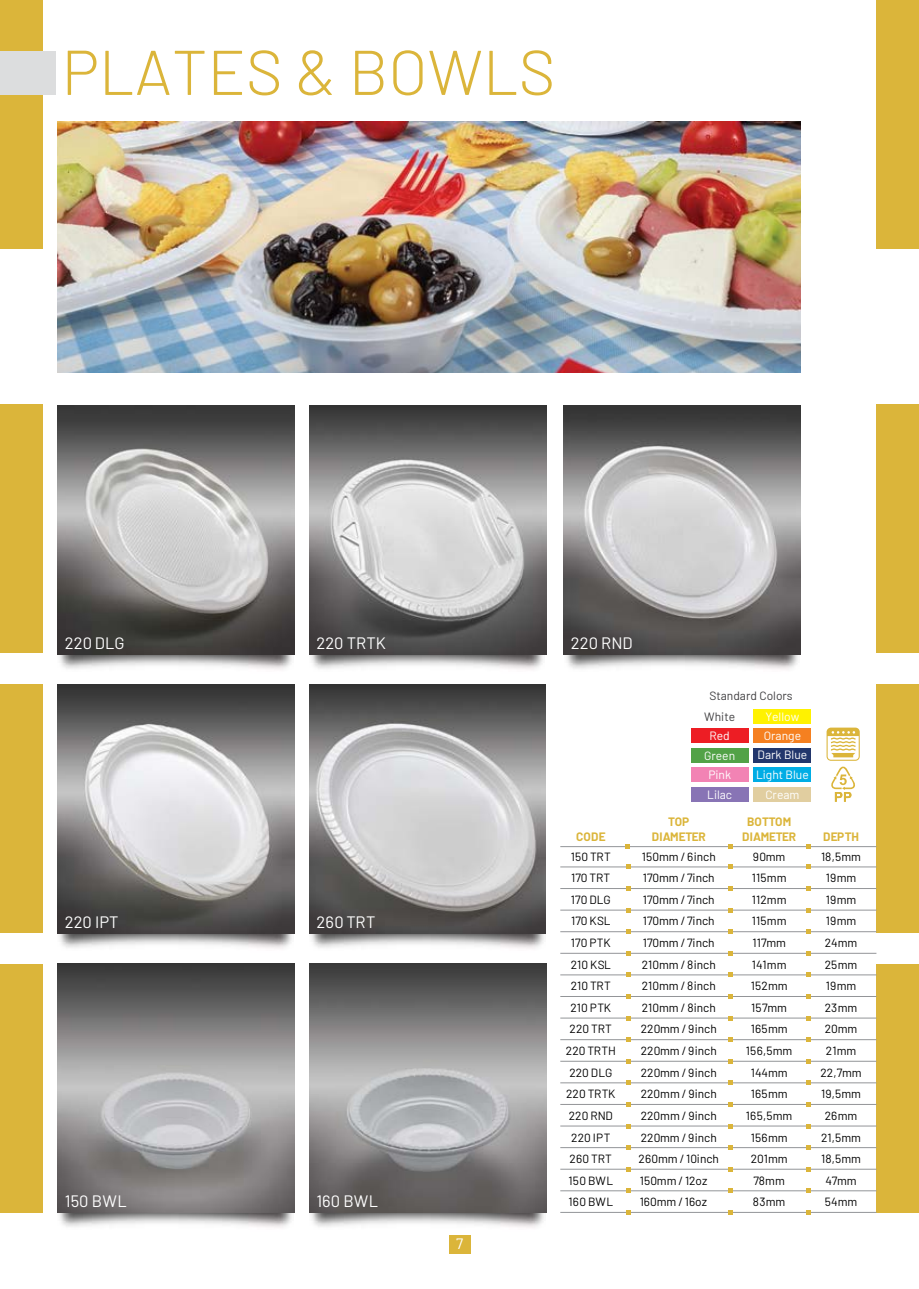
<style>
.page{position:relative;width:919px;height:1289px;background:#fff}
.page>*{position:absolute;margin:0;border:0;box-sizing:border-box;transform-origin:0 0}
.t1{font:300 63px "Barlow";color:#dbb53a}
.t2{font:16.5px "Barlow";color:#fff}
.t3{font:15px "Barlow";color:#fff}
.t4{font:12px/19.5px "Barlow";color:#fff;text-align:center}
.t5{font:12px "Barlow";color:#414042}
.t6{font:11.85px/21.6px "Barlow";color:#010101;text-align:center}
.t7{font:700 11.85px/15.3px "Barlow";letter-spacing:-.01em;color:#dbb53a;text-align:center}
.t8{font:700 11.85px/15.3px "Barlow";letter-spacing:-.035em;color:#dbb53a;text-align:center}
.t9{font:700 11.85px "Barlow";letter-spacing:.01em;color:#dbb53a}
</style>
<div class="page">
<img style="left:309px;top:963px;width:237px;height:277px">
<img style="left:58px;top:122px;width:742px;height:251px">
<div style="left:0;top:963px;width:43px;height:249px;background:#dbb53a"></div>
<div style="left:876px;top:963px;width:42px;height:249px;background:#dbb53a"></div>
<div style="left:0;top:684px;width:43px;height:249px;background:#dbb53a"></div>
<div style="left:876px;top:684px;width:42px;height:249px;background:#dbb53a"></div>
<div style="left:0;top:404px;width:43px;height:248px;background:#dbb53a"></div>
<div style="left:876px;top:404px;width:42px;height:248px;background:#dbb53a"></div>
<img style="left:58px;top:963px;width:236px;height:265px">
<img style="left:58px;top:684px;width:236px;height:265px">
<img style="left:58px;top:405px;width:236px;height:265px">
<img style="left:309px;top:405px;width:237px;height:265px">
<img style="left:563px;top:405px;width:237px;height:265px">
<div style="left:449px;top:1235px;width:21px;height:18px;background:#dbb53a"></div>
<div style="left:0;top:0;width:43px;height:249px;background:#dbb53a"></div>
<div style="left:876px;top:0;width:42px;height:249px;background:#dbb53a"></div>
<div style="left:0;top:51px;width:55px;height:44px;background:#dcddde"></div>
<svg style="left:826px;top:727px;width:33px;height:74px"></svg>
<img style="left:309px;top:684px;width:237px;height:265px">
<hr style="left:560px;top:846px;width:316px;height:1px;background:#939598">
<hr style="left:560px;top:866px;width:316px;height:1px;background:#939598">
<hr style="left:560px;top:888px;width:316px;height:1px;background:#939598">
<hr style="left:560px;top:909px;width:316px;height:1px;background:#939598">
<hr style="left:560px;top:931px;width:316px;height:1px;background:#939598">
<hr style="left:560px;top:952px;width:316px;height:1px;background:#939598">
<hr style="left:560px;top:974px;width:316px;height:1px;background:#939598">
<hr style="left:560px;top:996px;width:316px;height:1px;background:#939598">
<hr style="left:560px;top:1017px;width:316px;height:1px;background:#939598">
<hr style="left:560px;top:1039px;width:316px;height:1px;background:#939598">
<hr style="left:560px;top:1060px;width:316px;height:1px;background:#939598">
<hr style="left:560px;top:1082px;width:316px;height:1px;background:#939598">
<hr style="left:560px;top:1104px;width:316px;height:1px;background:#939598">
<hr style="left:560px;top:1125px;width:316px;height:1px;background:#939598">
<hr style="left:560px;top:1147px;width:316px;height:1px;background:#939598">
<hr style="left:560px;top:1168px;width:316px;height:1px;background:#939598">
<hr style="left:560px;top:1190px;width:316px;height:1px;background:#939598">
<hr style="left:560px;top:1211px;width:316px;height:1px;background:#939598">
<svg style="left:625px;top:844px;width:5px;height:4px"></svg>
<svg style="left:625px;top:864px;width:5px;height:5px"></svg>
<svg style="left:626px;top:886px;width:4px;height:4px"></svg>
<svg style="left:625px;top:908px;width:5px;height:4px"></svg>
<svg style="left:625px;top:929px;width:5px;height:4px"></svg>
<svg style="left:625px;top:951px;width:5px;height:4px"></svg>
<svg style="left:625px;top:972px;width:5px;height:5px"></svg>
<svg style="left:626px;top:994px;width:4px;height:4px"></svg>
<svg style="left:625px;top:1016px;width:5px;height:4px"></svg>
<svg style="left:625px;top:1037px;width:5px;height:4px"></svg>
<svg style="left:625px;top:1059px;width:5px;height:4px"></svg>
<svg style="left:625px;top:1080px;width:5px;height:4px"></svg>
<svg style="left:626px;top:1102px;width:4px;height:4px"></svg>
<svg style="left:625px;top:1124px;width:5px;height:4px"></svg>
<svg style="left:625px;top:1145px;width:5px;height:4px"></svg>
<svg style="left:625px;top:1167px;width:5px;height:4px"></svg>
<svg style="left:625px;top:1188px;width:5px;height:4px"></svg>
<svg style="left:625px;top:1210px;width:5px;height:4px"></svg>
<svg style="left:727px;top:844px;width:5px;height:4px"></svg>
<svg style="left:728px;top:864px;width:4px;height:5px"></svg>
<svg style="left:728px;top:886px;width:4px;height:4px"></svg>
<svg style="left:728px;top:908px;width:4px;height:4px"></svg>
<svg style="left:728px;top:929px;width:4px;height:4px"></svg>
<svg style="left:728px;top:951px;width:4px;height:4px"></svg>
<svg style="left:728px;top:972px;width:4px;height:5px"></svg>
<svg style="left:728px;top:994px;width:4px;height:4px"></svg>
<svg style="left:728px;top:1016px;width:4px;height:4px"></svg>
<svg style="left:728px;top:1037px;width:4px;height:4px"></svg>
<svg style="left:728px;top:1059px;width:4px;height:4px"></svg>
<svg style="left:728px;top:1080px;width:4px;height:4px"></svg>
<svg style="left:728px;top:1102px;width:4px;height:4px"></svg>
<svg style="left:728px;top:1124px;width:4px;height:4px"></svg>
<svg style="left:728px;top:1145px;width:4px;height:4px"></svg>
<svg style="left:728px;top:1167px;width:4px;height:4px"></svg>
<svg style="left:728px;top:1188px;width:4px;height:4px"></svg>
<svg style="left:728px;top:1210px;width:4px;height:4px"></svg>
<svg style="left:806px;top:844px;width:4px;height:4px"></svg>
<svg style="left:806px;top:864px;width:4px;height:5px"></svg>
<svg style="left:806px;top:886px;width:4px;height:4px"></svg>
<svg style="left:806px;top:908px;width:4px;height:4px"></svg>
<svg style="left:806px;top:929px;width:4px;height:4px"></svg>
<svg style="left:806px;top:951px;width:4px;height:4px"></svg>
<svg style="left:806px;top:972px;width:4px;height:5px"></svg>
<svg style="left:806px;top:994px;width:4px;height:4px"></svg>
<svg style="left:806px;top:1016px;width:4px;height:4px"></svg>
<svg style="left:806px;top:1037px;width:4px;height:4px"></svg>
<svg style="left:806px;top:1059px;width:4px;height:4px"></svg>
<svg style="left:806px;top:1080px;width:4px;height:4px"></svg>
<svg style="left:806px;top:1102px;width:4px;height:4px"></svg>
<svg style="left:806px;top:1124px;width:4px;height:4px"></svg>
<svg style="left:806px;top:1145px;width:4px;height:4px"></svg>
<svg style="left:806px;top:1167px;width:4px;height:4px"></svg>
<svg style="left:806px;top:1188px;width:4px;height:4px"></svg>
<svg style="left:806px;top:1210px;width:4px;height:4px"></svg>
<div style="left:691px;top:728px;width:57px;height:15px;background:#ed1d24"></div>
<div style="left:691px;top:748px;width:57px;height:14px;background:#52a247"></div>
<div style="left:691px;top:767px;width:57px;height:15px;background:#f283b4"></div>
<div style="left:691px;top:787px;width:57px;height:14px;background:#8874b5"></div>
<div style="left:753px;top:709px;width:57px;height:14px;background:#fff200"></div>
<div style="left:753px;top:728px;width:57px;height:15px;background:#f58020"></div>
<div style="left:753px;top:748px;width:57px;height:15px;background:#22366c"></div>
<div style="left:753px;top:767px;width:57px;height:15px;background:#00ade5"></div>
<div style="left:753px;top:787px;width:57px;height:14px;background:#e1cea0"></div>
<h1 class="t1" style="left:62px;top:27px;width:495px">PLATES &amp; BOWLS</h1>
<h2 class="t2" style="left:65px;top:630px;width:61px">220 DLG</h2>
<h2 class="t2" style="left:316px;top:630px;width:71px">220 TRTK</h2>
<h2 class="t2" style="left:571px;top:630px;width:63px">220 RND</h2>
<h2 class="t2" style="left:65px;top:909px;width:55px">220 IPT</h2>
<h2 class="t2" style="left:316px;top:909px;width:60px">260 TRT</h2>
<h2 class="t2" style="left:65px;top:1188px;width:63px">150 BWL</h2>
<h2 class="t2" style="left:316px;top:1188px;width:63px">160 BWL</h2>
<p class="t3" style="left:456px;top:1233px;width:9px">7</p>
<p class="t9" style="left:576px;top:828px;width:31px">CODE</p>
<p class="t6" style="left:566px;top:844px;width:51px">150 TRT<br>170 TRT<br>170 DLG<br>170 KSL<br>170 PTK<br>210 KSL<br>210 TRT<br>210 PTK<br>220 TRT<br>220 TRTH<br>220 DLG<br>220 TRTK<br>220 RND<br>220 IPT<br>260 TRT<br>150 BWL<br>160 BWL</p>
<p class="t5" style="left:709px;top:686px;width:85px">Standard Colors</p>
<p class="t5" style="left:704px;top:707px;width:32px">White</p>
<p class="t4" style="left:704px;top:725px;width:33px">Red<br>Green<br>Pink<br>Lilac</p>
<p class="t8" style="left:652px;top:813px;width:55px">TOP<br>DIAMETER</p>
<p class="t6" style="left:641px;top:844px;width:75px">150mm / 6inch</p>
<p class="t6" style="left:643px;top:866px;width:73px">170mm / 7inch</p>
<p class="t6" style="left:643px;top:887px;width:73px">170mm / 7inch</p>
<p class="t6" style="left:643px;top:909px;width:73px">170mm / 7inch</p>
<p class="t6" style="left:643px;top:931px;width:73px">170mm / 7inch</p>
<p class="t6" style="left:641px;top:952px;width:75px">210mm / 8inch</p>
<p class="t6" style="left:641px;top:974px;width:75px">210mm / 8inch</p>
<p class="t6" style="left:641px;top:995px;width:76px">210mm / 8inch</p>
<p class="t6" style="left:640px;top:1017px;width:78px">220mm / 9inch</p>
<p class="t6" style="left:640px;top:1039px;width:78px">220mm / 9inch</p>
<p class="t6" style="left:640px;top:1060px;width:78px">220mm / 9inch</p>
<p class="t6" style="left:640px;top:1082px;width:78px">220mm / 9inch</p>
<p class="t6" style="left:640px;top:1103px;width:78px">220mm / 9inch</p>
<p class="t6" style="left:640px;top:1125px;width:78px">220mm / 9inch</p>
<p class="t6" style="left:638px;top:1147px;width:82px">260mm / 10inch</p>
<p class="t6" style="left:639px;top:1168px;width:69px">150mm / 12oz</p>
<p class="t6" style="left:639px;top:1190px;width:69px">160mm / 16oz</p>
<p class="t4" style="left:757px;top:706px;width:51px;line-height:19px">Yellow<br>Orange<br>Dark Blue</p>
<p class="t4" style="left:756px;top:764px;width:54px">Light Blue<br>Cream</p>
<p class="t7" style="left:742px;top:813px;width:55px">BOTTOM<br>DIAMETER</p>
<p class="t6" style="left:745px;top:844px;width:48px">90mm<br>115mm<br>112mm<br>115mm<br>117mm<br>141mm<br>152mm<br>157mm<br>165mm<br>156,5mm<br>144mm<br>165mm<br>165,5mm<br>156mm<br>201mm<br>78mm<br>83mm</p>
<p class="t9" style="left:823px;top:828px;width:37px">DEPTH</p>
<p class="t6" style="left:820px;top:844px;width:43px">18,5mm<br>19mm<br>19mm<br>19mm<br>24mm<br>25mm<br>19mm<br>23mm<br>20mm<br>21mm<br>22,7mm<br>19,5mm<br>26mm<br>21,5mm<br>18,5mm<br>47mm<br>54mm</p>
</div>
